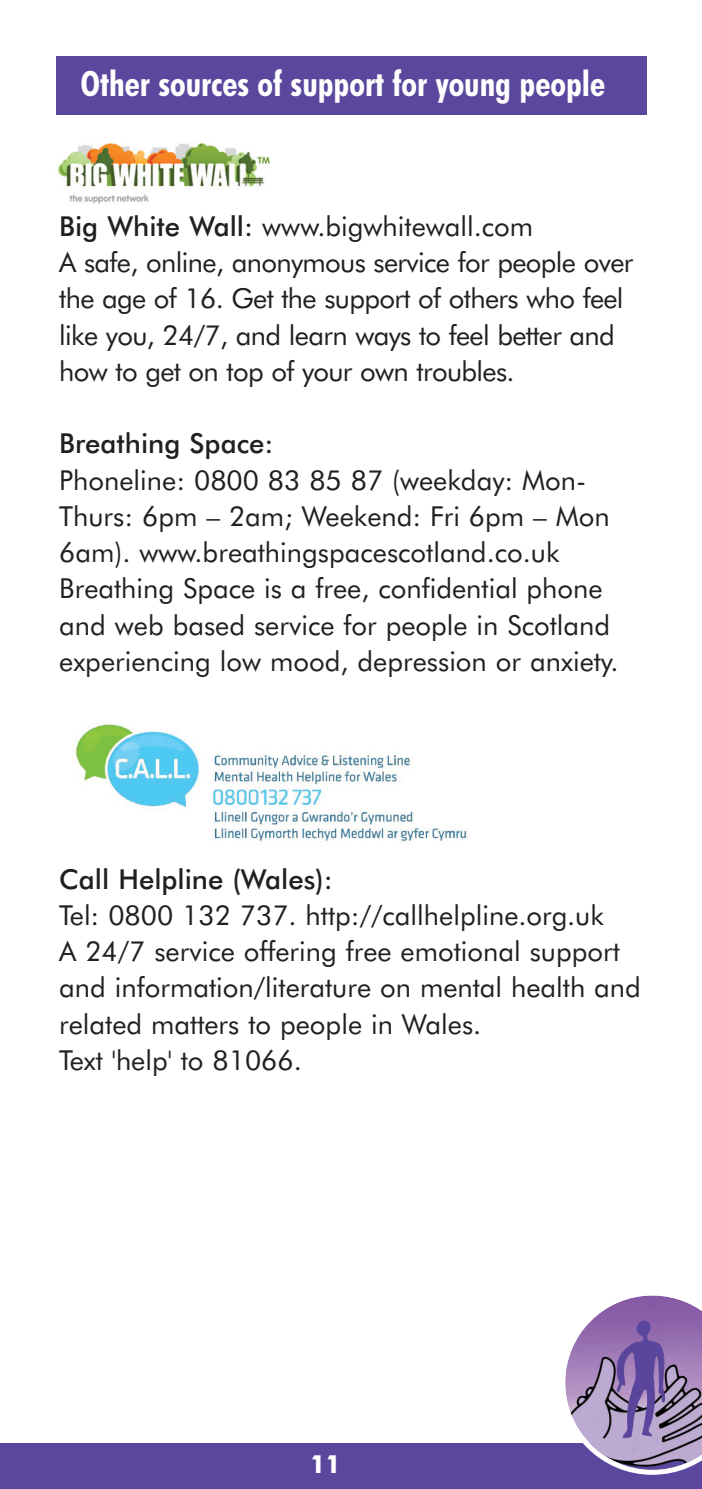
<style>
.page{position:relative;width:702px;height:1489px;background:#fff}
.page>*{position:absolute;margin:0;border:0;box-sizing:border-box;transform-origin:0 0}
.t1{font:700 condensed 35px "Futura BT";color:#fff}
.t2{font:27.5px/36.2px "Futura BT";color:#231f20}
.t3{font:27.5px/36.2px "Futura BT";letter-spacing:-.025em;color:#231f20}
.t4{font:500 27.5px "Futura BT";color:#231f20}
.t5{font:700 25px "Futura BT";color:#fff}
.s1{font-weight:500}
</style>
<div class="page">
<div style="left:57px;top:57px;width:589px;height:58px;background:#5b479d"></div>
<div style="left:0;top:1443px;width:702px;height:45px;background:#5b479d"></div>
<svg style="left:565px;top:1295px;width:137px;height:179px"></svg>
<img style="left:76px;top:724px;width:391px;height:118px">
<img style="left:58px;top:143px;width:212px;height:61px">
<p class="t1" style="left:80px;top:69px;width:526px">Other sources of support for young people</p>
<p class="t3" style="left:59px;top:210px;width:576px"><span class="s1">Big White Wall:</span> www.bigwhitewall.com<br>A safe, online, anonymous service for people over the age of 16. Get the support of others who feel like you, 24/7, and learn ways to feel better and how to get on top of your own troubles.</p>
<p class="t4" style="left:59px;top:432px;width:216px">Breathing Space:</p>
<p class="t2" style="left:59px;top:464px;width:561px">Phoneline: 0800 83 85 87 (weekday: Mon-Thurs: 6pm – 2am; Weekend: Fri 6pm – Mon 6am). www.breathingspacescotland.co.uk Breathing Space is a free, confidential phone and web based service for people in Scotland experiencing low mood, depression or anxiety.</p>
<p class="t4" style="left:59px;top:867px;width:275px">Call Helpline (Wales):</p>
<p class="t2" style="left:59px;top:899px;width:583px">Tel: 0800 132 737. http://callhelpline.org.uk<br>A 24/7 service offering free emotional support and information/literature on mental health and related matters to people in Wales.<br>Text 'help' to 81066.</p>
<p class="t5" style="left:310px;top:1453px;width:33px">11</p>
</div>
